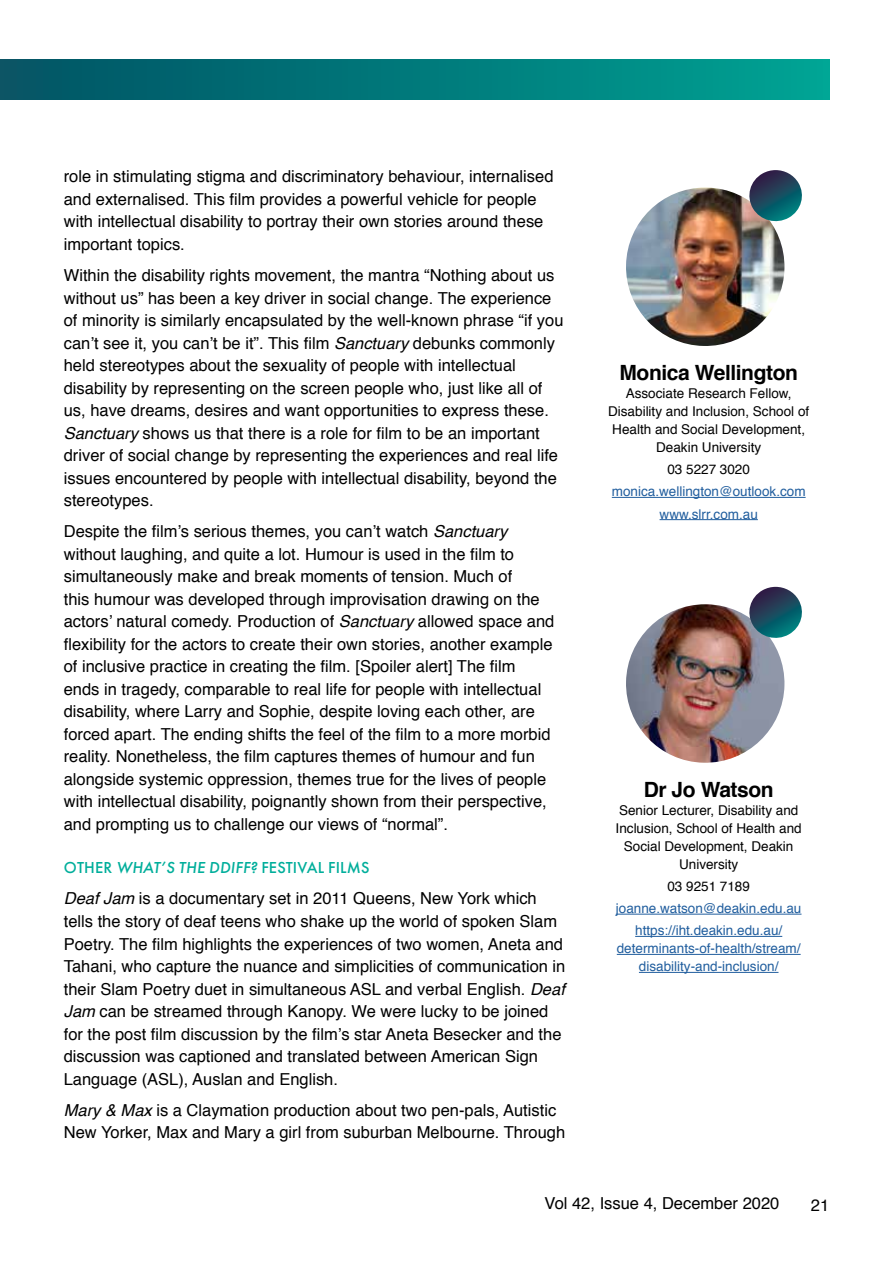
<style>
.page{position:relative;width:893px;height:1263px;background:#fff}
.page>*{position:absolute;margin:0;border:0;box-sizing:border-box;transform-origin:0 0}
.t1{font:700 21px "Helvetica";letter-spacing:-.02em;color:#000}
.t2{font:16.5px/22.5px "Helvetica";color:#000}
.t3{font:500 16.5px "Futura PT";letter-spacing:.01em;color:#00ae9b}
.t4{font:13.5px/18px "Helvetica";color:#000;text-align:center}
.t5{font:13.5px/22.2px "Helvetica";color:#215e9e;text-align:center}
.s1{font-style:italic}
</style>
<div class="page">
<div style="left:0;top:60px;width:829px;height:40px;background:linear-gradient(to right,#025264,#00a394)"></div>
<hr style="left:612px;top:497px;width:194px;height:1px;background:#215e9e">
<hr style="left:660px;top:519px;width:98px;height:1px;background:#215e9e">
<img style="left:626px;top:188px;width:159px;height:158px">
<svg style="left:746px;top:170px;width:56px;height:55px"></svg>
<hr style="left:616px;top:914px;width:185px;height:1px;background:#215e9e">
<hr style="left:635px;top:936px;width:147px;height:1px;background:#215e9e">
<hr style="left:617px;top:954px;width:184px;height:1px;background:#215e9e">
<hr style="left:639px;top:972px;width:139px;height:1px;background:#215e9e">
<img style="left:626px;top:604px;width:159px;height:159px">
<svg style="left:746px;top:587px;width:56px;height:54px"></svg>
<p class="t2" style="left:64px;top:166px;width:491px">role in stimulating stigma and discriminatory behaviour, internalised and externalised. This film provides a powerful vehicle for people with intellectual disability to portray their own stories around these important topics.</p>
<p class="t2" style="left:64px;top:264px;width:501px">Within the disability rights movement, the mantra “Nothing about us without us” has been a key driver in social change. The experience of minority is similarly encapsulated by the well-known phrase “if you can’t see it, you can’t be it”. This film <span class="s1">Sanctuary</span> debunks commonly held stereotypes about the sexuality of people with intellectual disability by representing on the screen people who, just like all of us, have dreams, desires and want opportunities to express these.<br><span class="s1">Sanctuary</span> shows us that there is a role for film to be an important driver of social change by representing the experiences and real life issues encountered by people with intellectual disability, beyond the stereotypes.</p>
<p class="t2" style="left:64px;top:521px;width:492px">Despite the film’s serious themes, you can’t watch <span class="s1">Sanctuary </span>without laughing, and quite a lot. Humour is used in the film to simultaneously make and break moments of tension. Much of<br>this humour was developed through improvisation drawing on the actors’ natural comedy. Production of <span class="s1">Sanctuary</span> allowed space and flexibility for the actors to create their own stories, another example of inclusive practice in creating the film. [Spoiler alert] The film ends in tragedy, comparable to real life for people with intellectual disability, where Larry and Sophie, despite loving each other, are forced apart. The ending shifts the feel of the film to a more morbid reality. Nonetheless, the film captures themes of humour and fun alongside systemic oppression, themes true for the lives of people with intellectual disability, poignantly shown from their perspective, and prompting us to challenge our views of “normal”.</p>
<p class="t3" style="left:64px;top:858px;width:307px">OTHER <span class="s1">WHAT’S THE DDIFF?</span> FESTIVAL FILMS</p>
<p class="t2" style="left:64px;top:888px;width:503px"><span class="s1">Deaf Jam</span> is a documentary set in 2011 Queens, New York which tells the story of deaf teens who shake up the world of spoken Slam Poetry. The film highlights the experiences of two women, Aneta and Tahani, who capture the nuance and simplicities of communication in their Slam Poetry duet in simultaneous ASL and verbal English. <span class="s1">Deaf Jam</span> can be streamed through Kanopy. We were lucky to be joined for the post film discussion by the film’s star Aneta Besecker and the discussion was captioned and translated between American Sign Language (ASL), Auslan and English.</p>
<p class="t2" style="left:64px;top:1099px;width:503px"><span class="s1">Mary &amp; Max</span> is a Claymation production about two pen-pals, Autistic<br>New Yorker, Max and Mary a girl from suburban Melbourne. Through</p>
<p class="t1" style="left:619px;top:355px;width:180px">Monica Wellington</p>
<p class="t4" style="left:608px;top:384px;width:203px">Associate Research Fellow,<br>Disability and Inclusion, School of<br>Health and Social Development,<br>Deakin University</p>
<p class="t4" style="left:667px;top:461px;width:84px">03 5227 3020</p>
<p class="t5" style="left:612px;top:481px;width:195px">monica.wellington@outlook.com www.slrr.com.au</p>
<p class="t1" style="left:644px;top:772px;width:131px">Dr Jo Watson</p>
<p class="t4" style="left:616px;top:801px;width:188px">Senior Lecturer, Disability and<br>Inclusion, School of Health and<br>Social Development, Deakin<br>University</p>
<p class="t4" style="left:667px;top:877px;width:84px">03 9251 7189</p>
<p class="t5" style="left:616px;top:898px;width:187px">joanne.watson@deakin.edu.au https://iht.deakin.edu.au/</p>
<p class="t5" style="left:617px;top:940px;width:185px;line-height:18px">determinants-of-health/stream/ disability-and-inclusion/</p>
<p class="t2" style="left:545px;top:1193px;width:236px">Vol 42, Issue 4, December 2020</p>
<p class="t2" style="left:811px;top:1194px;width:20px">21</p>
</div>
